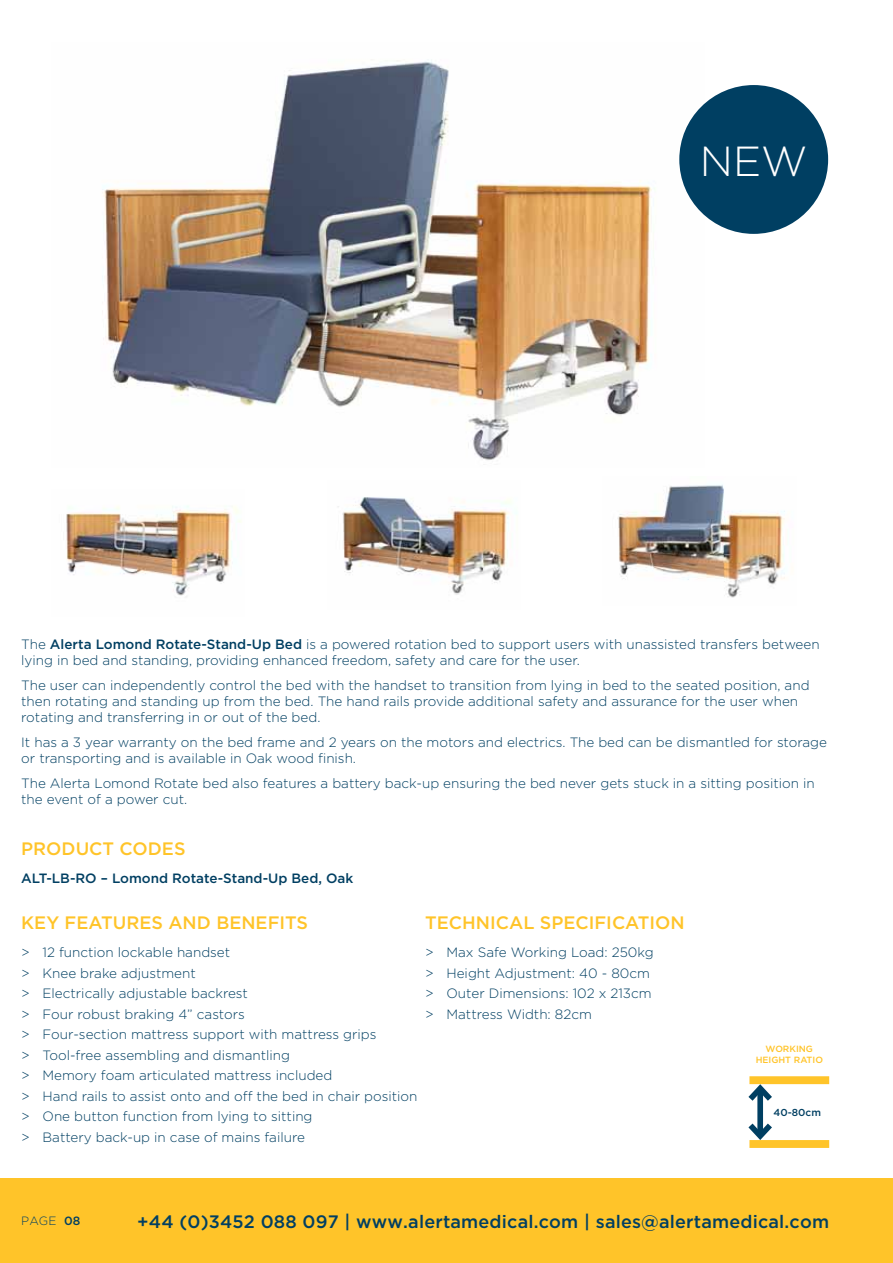
<style>
.page{position:relative;width:893px;height:1263px;background:#fff}
.page>*{position:absolute;margin:0;border:0;box-sizing:border-box;transform-origin:0 0}
.t1{font:300 42px "Gotham";color:#fff}
.t2{font:500 18px "Gotham";letter-spacing:.01em;color:#003f62}
.t3{font:500 18px "Gotham";color:#ffc429}
.t4{font:300 13.5px/20.4px "Gotham";color:#003f62}
.t5{font:500 13.5px "Gotham";color:#003f62}
.t6{font:300 12px "Gotham";color:#003f62}
.t7{font:500 10.2px "Gotham";color:#003f62}
.t8{font:500 9px/10.8px "Gotham";color:#ffc429;text-align:center}
.s1{font-weight:500}
</style>
<div class="page">
<div style="left:0;top:1178px;width:893px;height:85px;background:#ffc429"></div>
<img style="left:102px;top:60px;width:595px;height:400px">
<img style="left:66px;top:506px;width:175px;height:91px">
<img style="left:617px;top:484px;width:168px;height:114px">
<img style="left:338px;top:497px;width:179px;height:98px">
<div style="left:749px;top:1076px;width:80px;height:8px;background:#ffc429"></div>
<div style="left:749px;top:1140px;width:80px;height:8px;background:#ffc429"></div>
<div style="left:757px;top:1088px;width:6px;height:48px;background:#003f62"></div>
<svg style="left:748px;top:1080px;width:30px;height:27px"></svg>
<svg style="left:748px;top:1117px;width:24px;height:27px"></svg>
<div style="left:679px;top:85px;width:149px;height:149px;background:#003f62;border-radius:50%"></div>
<h1 class="t1" style="left:700px;top:145px;width:109px">NEW</h1>
<p class="t4" style="left:21px;top:637px;width:800px;line-height:16.2px">The <span class="s1">Alerta Lomond Rotate-Stand-Up Bed</span> is a powered rotation bed to support users with unassisted transfers between lying in bed and standing, providing enhanced freedom, safety and care for the user.</p>
<p class="t4" style="left:21px;top:678px;width:790px;line-height:16.2px">The user can independently control the bed with the handset to transition from lying in bed to the seated position, and then rotating and standing up from the bed. The hand rails provide additional safety and assurance for the user when rotating and transferring in or out of the bed.</p>
<p class="t4" style="left:21px;top:735px;width:807px;line-height:16.2px">It has a 3 year warranty on the bed frame and 2 years on the motors and electrics. The bed can be dismantled for storage or transporting and is available in Oak wood finish.</p>
<p class="t4" style="left:21px;top:776px;width:795px;line-height:16.2px">The Alerta Lomond Rotate bed also features a battery back-up ensuring the bed never gets stuck in a sitting position in the event of a power cut.</p>
<h2 class="t3" style="left:21px;top:842px;width:166px">PRODUCT CODES</h2>
<p class="t5" style="left:21px;top:873px;width:334px">ALT-LB-RO – Lomond Rotate-Stand-Up Bed, Oak</p>
<h2 class="t3" style="left:21px;top:916px;width:288px">KEY FEATURES AND BENEFITS</h2>
<h2 class="t3" style="left:425px;top:916px;width:261px">TECHNICAL SPECIFICATION</h2>
<p class="t4" style="left:21px;top:943px;width:398px">&gt; 12 function lockable handset<br>&gt; Knee brake adjustment<br>&gt; Electrically adjustable backrest<br>&gt; Four robust braking 4” castors<br>&gt; Four-section mattress support with mattress grips<br>&gt; Tool-free assembling and dismantling<br>&gt; Memory foam articulated mattress included<br>&gt; Hand rails to assist onto and off the bed in chair position &gt; One button function from lying to sitting<br>&gt; Battery back-up in case of mains failure</p>
<p class="t4" style="left:425px;top:943px;width:230px">&gt; Max Safe Working Load: 250kg &gt; Height Adjustment: 40 - 80cm &gt; Outer Dimensions: 102 x 213cm &gt; Mattress Width: 82cm</p>
<p class="t8" style="left:756px;top:1044px;width:69px">WORKING<br>HEIGHT RATIO</p>
<p class="t7" style="left:774px;top:1109px;width:49px">40-80cm</p>
<p class="t6" style="left:21px;top:1217px;width:61px">PAGE <span class="s1">08</span></p>
<h2 class="t2" style="left:137px;top:1215px;width:693px">+44 (0)3452 088 097 | www.alertamedical.com | sales@alertamedical.com</h2>
</div>
